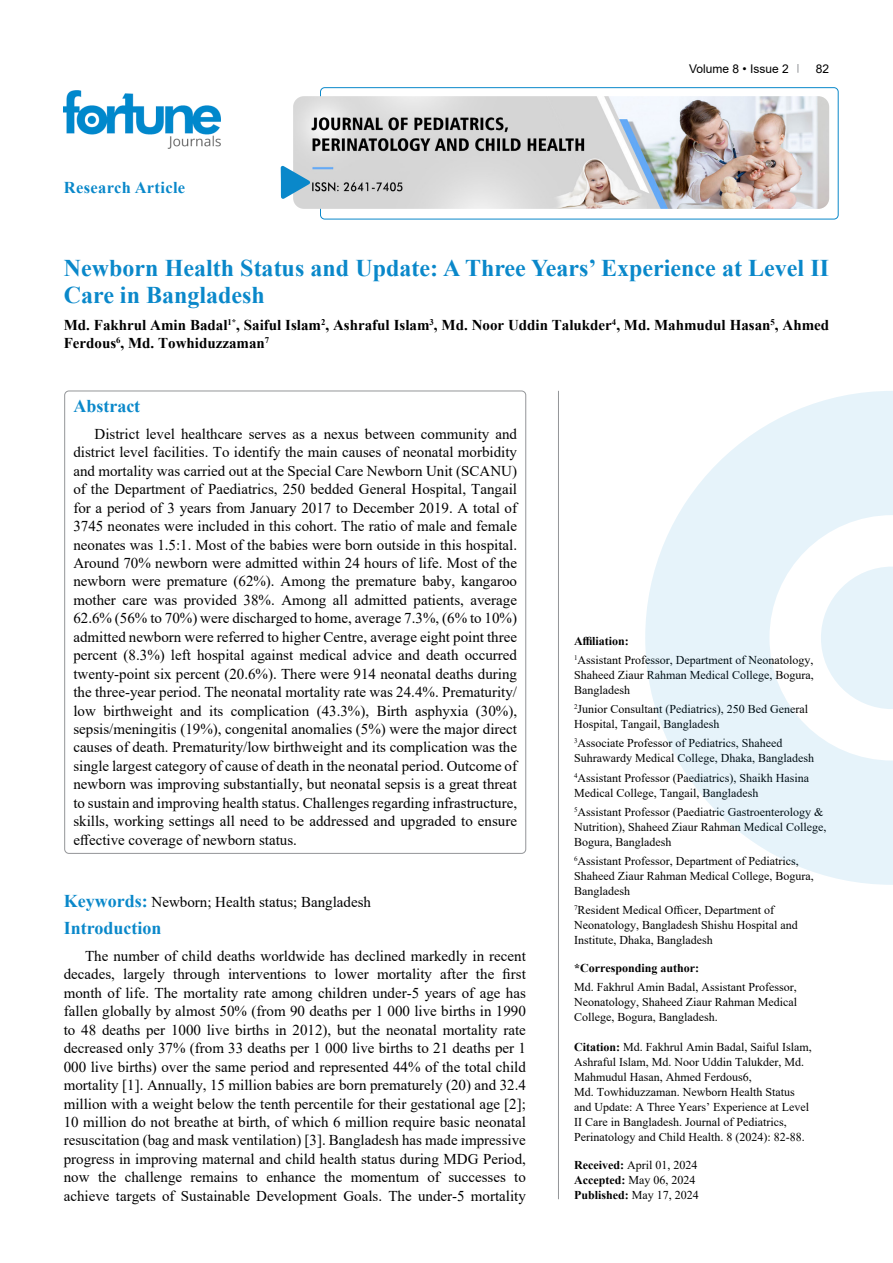
<style>
.page{position:relative;width:893px;height:1263px;background:#fff}
.page>*{position:absolute;margin:0;border:0;box-sizing:border-box;transform-origin:0 0}
.t1{font:700 24px/27px "Times New Roman";color:#0a88ca}
.t2{font:700 18px "Times New Roman";color:#0a88ca}
.t3{font:700 16.5px "Times New Roman";letter-spacing:.02em;color:#0a88ca}
.t4{font:15px/18.5px "Times New Roman";color:#000;text-align:justify}
.t5{font:700 15px/18.5px "Times New Roman";color:#000}
.t6{font:12px/15px "Times New Roman";color:#000}
.t7{font:700 12px "Times New Roman";color:#000}
.t8{font:12px "Arial";color:#000}
.s1{font-weight:700;font-size:18px;color:#0a88ca}
.s2{font-weight:700}
</style>
<div class="page">
<div style="left:320px;top:87px;width:518px;height:132px;border:1px solid #0a88ca;border-radius:4px"></div>
<img style="left:64px;top:90px;width:157px;height:59px">
<img style="left:293px;top:96px;width:536px;height:113px">
<svg style="left:281px;top:166px;width:29px;height:33px"></svg>
<svg style="left:645px;top:391px;width:248px;height:494px;fill:#e6f3fa"></svg>
<svg style="left:821px;top:566px;width:72px;height:143px"></svg>
<hr style="left:558px;top:391px;width:1px;height:808px;background:#939598">
<p class="t3" style="left:64px;top:175px;width:123px">Research Article</p>
<p class="t8" style="left:689px;top:60px;width:101px">Volume 8 • Issue 2</p>
<p class="t8" style="left:816px;top:60px;width:15px">82</p>
<h1 class="t1" style="left:64px;top:254px;width:767px">Newborn Health Status and Update: A Three Years’ Experience at Level II<br>Care in Bangladesh</h1>
<p class="t5" style="left:64px;top:315px;width:767px">Md. Fakhrul Amin Badal<sup>1*</sup>, Saiful Islam<sup>2</sup>, Ashraful Islam<sup>3</sup>, Md. Noor Uddin Talukder<sup>4</sup>, Md. Mahmudul Hasan<sup>5</sup>, Ahmed<br>Ferdous<sup>6</sup>, Md. Towhiduzzaman<sup>7</sup></p>
<p class="t2" style="left:73px;top:393px;width:68px">Abstract</p>
<p class="t4" style="left:73px;top:424px;width:445px;text-indent:21px">District level healthcare serves as a nexus between community and district level facilities. To identify the main causes of neonatal morbidity and mortality was carried out at the Special Care Newborn Unit (SCANU) of the Department of Paediatrics, 250 bedded General Hospital, Tangail for a period of 3 years from January 2017 to December 2019. A total of 3745 neonates were included in this cohort. The ratio of male and female neonates was 1.5:1. Most of the babies were born outside in this hospital.<br>Around 70% newborn were admitted within 24 hours of life. Most of the newborn were premature (62%). Among the premature baby, kangaroo mother care was provided 38%. Among all admitted patients, average 62.6% (56% to 70%) were discharged to home, average 7.3%, (6% to 10%) admitted newborn were referred to higher Centre, average eight point three percent (8.3%) left hospital against medical advice and death occurred twenty-point six percent (20.6%). There were 914 neonatal deaths during the three-year period. The neonatal mortality rate was 24.4%. Prematurity/ low birthweight and its complication (43.3%), Birth asphyxia (30%), sepsis/meningitis (19%), congenital anomalies (5%) were the major direct causes of death. Prematurity/low birthweight and its complication was the single largest category of cause of death in the neonatal period. Outcome of newborn was improving substantially, but neonatal sepsis is a great threat to sustain and improving health status. Challenges regarding infrastructure, skills, working settings all need to be addressed and upgraded to ensure effective coverage of newborn status.</p>
<p class="t4" style="left:64px;top:892px;width:309px"><span class="s1">Keywords:</span> Newborn; Health status; Bangladesh</p>
<p class="t2" style="left:64px;top:915px;width:99px">Introduction</p>
<p class="t4" style="left:64px;top:946px;width:464px;text-indent:21px">The number of child deaths worldwide has declined markedly in recent decades, largely through interventions to lower mortality after the first month of life. The mortality rate among children under-5 years of age has fallen globally by almost 50% (from 90 deaths per 1 000 live births in 1990 to 48 deaths per 1000 live births in 2012), but the neonatal mortality rate decreased only 37% (from 33 deaths per 1 000 live births to 21 deaths per 1<br>000 live births) over the same period and represented 44% of the total child mortality [1]. Annually, 15 million babies are born prematurely (20) and 32.4 million with a weight below the tenth percentile for their gestational age [2]; 10 million do not breathe at birth, of which 6 million require basic neonatal resuscitation (bag and mask ventilation) [3]. Bangladesh has made impressive progress in improving maternal and child health status during MDG Period, now the challenge remains to enhance the momentum of successes to achieve targets of Sustainable Development Goals. The under-5 mortality</p>
<p class="t6" style="left:574px;top:631px;width:241px;line-height:19.2px"><span class="s2">Affiliation:<br></span><sup>1</sup>Assistant Professor, Department of Neonatology,</p>
<p class="t6" style="left:574px;top:667px;width:241px">Shaheed Ziaur Rahman Medical College, Bogura,<br>Bangladesh</p>
<p class="t6" style="left:574px;top:701px;width:236px"><sup>2</sup>Junior Consultant (Pediatrics), 250 Bed General<br>Hospital, Tangail, Bangladesh</p>
<p class="t6" style="left:574px;top:735px;width:241px"><sup>3</sup>Associate Professor of Pediatrics, Shaheed<br>Suhrawardy Medical College, Dhaka, Bangladesh</p>
<p class="t6" style="left:574px;top:770px;width:237px"><sup>4</sup>Assistant Professor (Paediatrics), Shaikh Hasina<br>Medical College, Tangail, Bangladesh</p>
<p class="t6" style="left:574px;top:804px;width:254px"><sup>5</sup>Assistant Professor (Paediatric Gastroenterology &amp;<br>Nutrition), Shaheed Ziaur Rahman Medical College,<br>Bogura, Bangladesh</p>
<p class="t6" style="left:574px;top:853px;width:241px"><sup>6</sup>Assistant Professor, Department of Pediatrics,<br>Shaheed Ziaur Rahman Medical College, Bogura,<br>Bangladesh</p>
<p class="t6" style="left:574px;top:902px;width:225px"><sup>7</sup>Resident Medical Officer, Department of<br>Neonatology, Bangladesh Shishu Hospital and<br>Institute, Dhaka, Bangladesh</p>
<p class="t7" style="left:574px;top:959px;width:127px">*Corresponding author:</p>
<p class="t6" style="left:574px;top:979px;width:224px;text-align:justify">Md. Fakhrul Amin Badal, Assistant Professor, Neonatology, Shaheed Ziaur Rahman Medical College, Bogura, Bangladesh.</p>
<p class="t6" style="left:574px;top:1039px;width:239px"><span class="s2">Citation:</span> Md. Fakhrul Amin Badal, Saiful Islam, Ashraful Islam, Md. Noor Uddin Talukder, Md.<br>Mahmudul Hasan, Ahmed Ferdous6,<br>Md. Towhiduzzaman. Newborn Health Status and Update: A Three Years’ Experience at Level II Care in Bangladesh. Journal of Pediatrics, Perinatology and Child Health. 8 (2024): 82-88.</p>
<p class="t6" style="left:574px;top:1157px;width:126px"><span class="s2">Received:</span> April 01, 2024<br><span class="s2">Accepted:</span> May 06, 2024<br><span class="s2">Published:</span> May 17, 2024</p>
</div>
